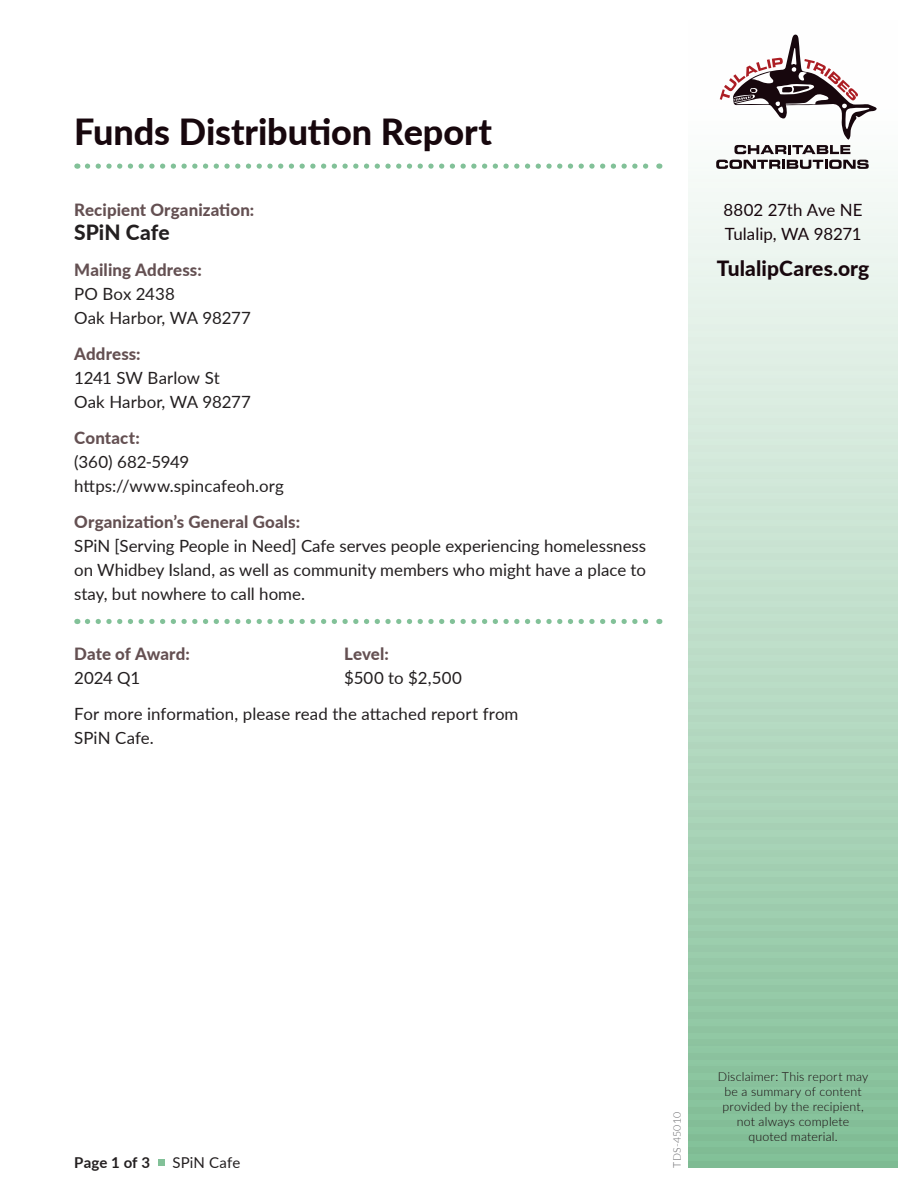
<style>
.page{position:relative;width:918px;height:1188px;background:#fff}
.page>*{position:absolute;margin:0;border:0;box-sizing:border-box;transform-origin:0 0}
.t1{font:800 36px "Lato";letter-spacing:-.005em;color:#17070d}
.t2{font:800 21px "Lato";letter-spacing:.005em;color:#17070d}
.ORGANIZATION_NAME{font:800 21px "Lato";color:#231f20}
.BODY{font:16.8px/24px "Lato";letter-spacing:.005em;color:#231f20}
.Paragraph_Lato_Regular{font:16.8px/24px "Lato";color:#231f20;text-align:justify}
.SUBHEAD{font:800 16.8px "Lato";letter-spacing:.005em;color:#645052}
.t3{font:16.8px/24px "Lato";letter-spacing:-.005em;color:#17070d}
.SUBHEAD-2{font:16.8px "Lato";letter-spacing:-.01em;color:#231f20}
.t4{font:700 15px "Lato";letter-spacing:.005em;color:#231f20}
.t5{font:15px "Lato";letter-spacing:.005em;color:#231f20}
.t6{font:300 12.3px/14.9px "Lato";letter-spacing:.015em;color:#17070d;text-align:center}
.t7{font:300 10.5px "Lato";letter-spacing:.015em;color:#636366}
</style>
<div class="page">
<svg style="left:688px;top:159px;width:210px;height:1002px;background:#bcddc8"></svg>
<div style="left:688px;top:122px;width:210px;height:6px;background:#fbfdfc"></div>
<div style="left:688px;top:135px;width:210px;height:7px;background:#fafcfb"></div>
<div style="left:688px;top:148px;width:210px;height:7px;background:#f8fbf9"></div>
<div style="left:688px;top:162px;width:210px;height:7px;background:#f7fbf8"></div>
<div style="left:688px;top:176px;width:210px;height:6px;background:#f5f9f6"></div>
<div style="left:688px;top:189px;width:210px;height:7px;background:#f3f9f5"></div>
<div style="left:688px;top:202px;width:210px;height:7px;background:#f2f8f4"></div>
<div style="left:688px;top:216px;width:210px;height:7px;background:#f0f7f3"></div>
<div style="left:688px;top:230px;width:210px;height:6px;background:#eef6f1"></div>
<div style="left:688px;top:243px;width:210px;height:7px;background:#edf5f0"></div>
<div style="left:688px;top:256px;width:210px;height:7px;background:#ebf4ee"></div>
<div style="left:688px;top:270px;width:210px;height:7px;background:#eaf4ed"></div>
<div style="left:688px;top:284px;width:210px;height:6px;background:#e8f3eb"></div>
<div style="left:688px;top:297px;width:210px;height:7px;background:#e6f2ea"></div>
<div style="left:688px;top:310px;width:210px;height:7px;background:#e5f1e9"></div>
<div style="left:688px;top:324px;width:210px;height:7px;background:#e3f0e8"></div>
<div style="left:688px;top:338px;width:210px;height:6px;background:#e1efe6"></div>
<div style="left:688px;top:351px;width:210px;height:7px;background:#e0eee5"></div>
<div style="left:688px;top:364px;width:210px;height:7px;background:#deede3"></div>
<div style="left:688px;top:378px;width:210px;height:7px;background:#ddede2"></div>
<div style="left:688px;top:392px;width:210px;height:6px;background:#dbece0"></div>
<div style="left:688px;top:405px;width:210px;height:7px;background:#d9ebdf"></div>
<div style="left:688px;top:418px;width:210px;height:7px;background:#d8eade"></div>
<div style="left:688px;top:432px;width:210px;height:7px;background:#d6e9dd"></div>
<div style="left:688px;top:446px;width:210px;height:6px;background:#d4e8db"></div>
<div style="left:688px;top:459px;width:210px;height:7px;background:#d2e7da"></div>
<div style="left:688px;top:472px;width:210px;height:7px;background:#d1e7d8"></div>
<div style="left:688px;top:486px;width:210px;height:7px;background:#cfe6d7"></div>
<div style="left:688px;top:500px;width:210px;height:6px;background:#cde5d5"></div>
<div style="left:688px;top:513px;width:210px;height:7px;background:#cce4d4"></div>
<div style="left:688px;top:526px;width:210px;height:7px;background:#cae3d3"></div>
<div style="left:688px;top:540px;width:210px;height:7px;background:#c9e2d2"></div>
<div style="left:688px;top:554px;width:210px;height:6px;background:#c7e1d0"></div>
<div style="left:688px;top:567px;width:210px;height:7px;background:#c5e0cf"></div>
<div style="left:688px;top:580px;width:210px;height:7px;background:#c4e0cd"></div>
<div style="left:688px;top:594px;width:210px;height:7px;background:#c2dfcc"></div>
<div style="left:688px;top:608px;width:210px;height:6px;background:#c0deca"></div>
<div style="left:688px;top:621px;width:210px;height:7px;background:#bfddc9"></div>
<div style="left:688px;top:634px;width:210px;height:7px;background:#bedcc8"></div>
<div style="left:688px;top:648px;width:210px;height:7px;background:#bcdcc7"></div>
<div style="left:688px;top:662px;width:210px;height:6px;background:#badbc5"></div>
<div style="left:688px;top:675px;width:210px;height:7px;background:#b9dac4"></div>
<div style="left:688px;top:688px;width:210px;height:7px;background:#b7d9c3"></div>
<div style="left:688px;top:702px;width:210px;height:7px;background:#b6d8c2"></div>
<div style="left:688px;top:716px;width:210px;height:6px;background:#b4d7c0"></div>
<div style="left:688px;top:729px;width:210px;height:7px;background:#b2d6bf"></div>
<div style="left:688px;top:742px;width:210px;height:7px;background:#b1d5bd"></div>
<div style="left:688px;top:756px;width:210px;height:7px;background:#afd5bc"></div>
<div style="left:688px;top:770px;width:210px;height:6px;background:#aed4bb"></div>
<div style="left:688px;top:783px;width:210px;height:7px;background:#acd3b9"></div>
<div style="left:688px;top:796px;width:210px;height:7px;background:#aad2b8"></div>
<div style="left:688px;top:810px;width:210px;height:7px;background:#a9d1b7"></div>
<div style="left:688px;top:824px;width:210px;height:6px;background:#a7d0b5"></div>
<div style="left:688px;top:837px;width:210px;height:7px;background:#a5cfb4"></div>
<div style="left:688px;top:850px;width:210px;height:7px;background:#a3cfb2"></div>
<div style="left:688px;top:864px;width:210px;height:7px;background:#a2ceb1"></div>
<div style="left:688px;top:878px;width:210px;height:6px;background:#a0cdb0"></div>
<div style="left:688px;top:891px;width:210px;height:7px;background:#9eccae"></div>
<div style="left:688px;top:904px;width:210px;height:7px;background:#9dcbad"></div>
<div style="left:688px;top:918px;width:210px;height:7px;background:#9bcaab"></div>
<div style="left:688px;top:932px;width:210px;height:6px;background:#9ac9aa"></div>
<div style="left:688px;top:945px;width:210px;height:7px;background:#98c8a9"></div>
<div style="left:688px;top:958px;width:210px;height:7px;background:#96c8a7"></div>
<div style="left:688px;top:972px;width:210px;height:7px;background:#95c7a6"></div>
<div style="left:688px;top:986px;width:210px;height:6px;background:#93c6a5"></div>
<div style="left:688px;top:999px;width:210px;height:7px;background:#91c5a3"></div>
<div style="left:688px;top:1012px;width:210px;height:7px;background:#90c4a2"></div>
<div style="left:688px;top:1026px;width:210px;height:7px;background:#8ec3a0"></div>
<div style="left:688px;top:1040px;width:210px;height:6px;background:#8dc39f"></div>
<div style="left:688px;top:1053px;width:210px;height:7px;background:#8bc19e"></div>
<div style="left:688px;top:1066px;width:210px;height:7px;background:#89c19c"></div>
<div style="left:688px;top:1080px;width:210px;height:7px;background:#88c09b"></div>
<div style="left:688px;top:1094px;width:210px;height:6px;background:#86bf9a"></div>
<div style="left:688px;top:1107px;width:210px;height:7px;background:#84be98"></div>
<div style="left:688px;top:1120px;width:210px;height:7px;background:#83bd97"></div>
<div style="left:688px;top:1134px;width:210px;height:7px;background:#81bc95"></div>
<div style="left:688px;top:1148px;width:210px;height:6px;background:#80bc94"></div>
<div style="left:688px;top:1161px;width:210px;height:7px;background:#7ebb93"></div>
<svg style="left:719px;top:34px;width:158px;height:120px"></svg>
<svg style="left:716px;top:160px;width:153px;height:9px"></svg>
<svg style="left:87px;top:164px;width:573px;height:5px"></svg>
<svg style="left:87px;top:619px;width:573px;height:5px"></svg>
<div style="left:158px;top:1159px;width:7px;height:7px;background:#82c198"></div>
<p class="t1" style="left:74px;top:105px;width:419px">Funds Distribution Report</p>
<p class="SUBHEAD" style="left:74px;top:197px;width:182px">Recipient Organization:</p>
<p class="ORGANIZATION_NAME" style="left:74px;top:217px;width:97px">SPiN Cafe</p>
<p class="SUBHEAD" style="left:74px;top:257px;width:129px">Mailing Address:</p>
<p class="BODY" style="left:74px;top:281px;width:102px">PO Box 2438</p>
<p class="BODY" style="left:74px;top:305px;width:178px">Oak Harbor, WA 98277</p>
<p class="SUBHEAD" style="left:74px;top:341px;width:68px">Address:</p>
<p class="BODY" style="left:74px;top:365px;width:147px">1241 SW Barlow St</p>
<p class="BODY" style="left:74px;top:389px;width:178px">Oak Harbor, WA 98277</p>
<p class="SUBHEAD" style="left:74px;top:425px;width:67px">Contact:</p>
<p class="SUBHEAD-2" style="left:74px;top:450px;width:117px">(360) 682-5949</p>
<p class="BODY" style="left:74px;top:473px;width:211px">https://www.spincafeoh.org</p>
<p class="SUBHEAD" style="left:74px;top:509px;width:227px">Organization’s General Goals:</p>
<p class="Paragraph_Lato_Regular" style="left:74px;top:533px;width:574px">SPiN [Serving People in Need] Cafe serves people experiencing homelessness on Whidbey Island, as well as community members who might have a place to stay, but nowhere to call home.</p>
<p class="SUBHEAD" style="left:74px;top:641px;width:117px">Date of Award:</p>
<p class="SUBHEAD" style="left:344px;top:641px;width:46px">Level:</p>
<p class="BODY" style="left:74px;top:665px;width:67px">2024 Q1</p>
<p class="BODY" style="left:344px;top:665px;width:119px">$500 to $2,500</p>
<p class="BODY" style="left:74px;top:701px;width:446px">For more information, please read the attached report from<br>SPiN Cafe.</p>
<p class="t3" style="left:724px;top:197px;width:141px">8802 27th Ave NE<br>Tulalip, WA 98271</p>
<p class="t2" style="left:717px;top:253px;width:154px">TulalipCares.org</p>
<p class="t4" style="left:74px;top:1151px;width:77px">Page 1 of 3</p>
<p class="t5" style="left:173px;top:1152px;width:69px">SPiN Cafe</p>
<p class="t7" style="left:670px;top:1168px;width:57px;rotate:-90deg">TDS-45010</p>
<p class="t6" style="left:718px;top:1069px;width:152px">Disclaimer: This report may be a summary of content provided by the recipient, not always complete quoted material.</p>
</div>
